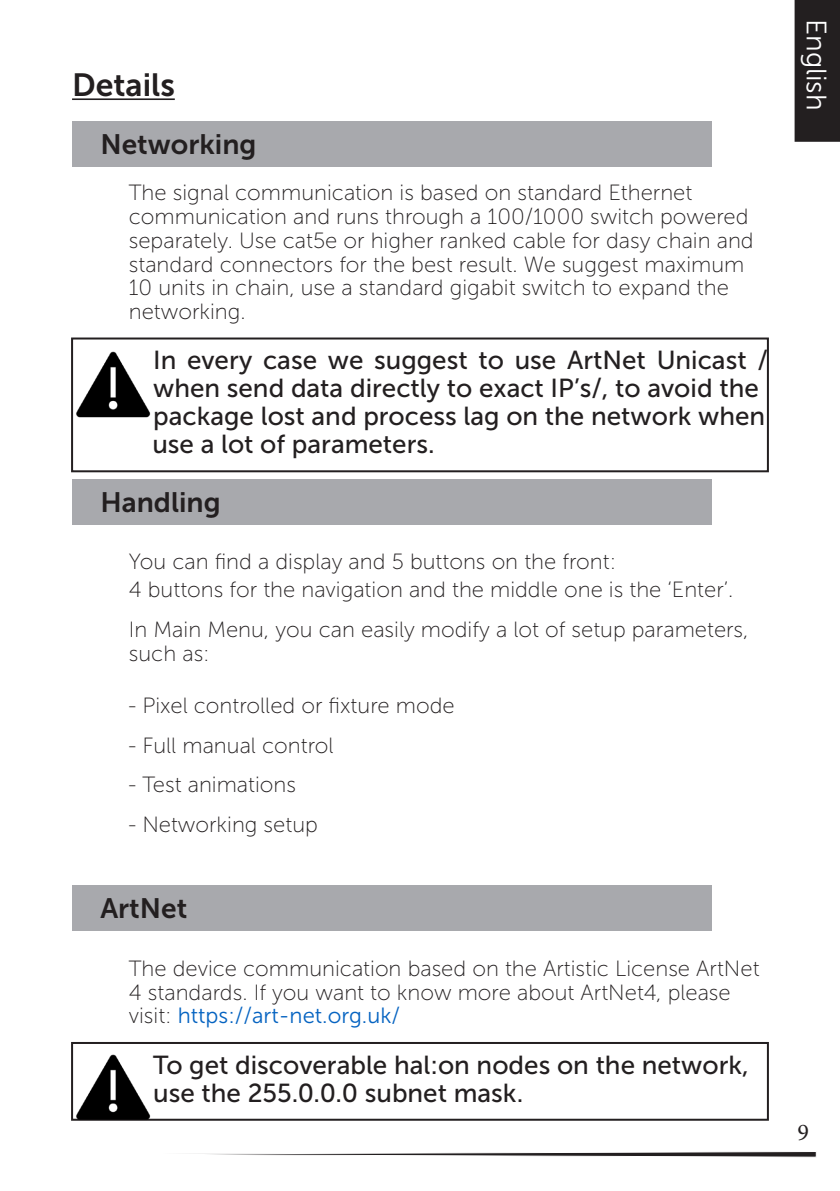
<style>
.page{position:relative;width:840px;height:1191px;background:#fff}
.page>*{position:absolute;margin:0;border:0;box-sizing:border-box;transform-origin:0 0}
.Heading_1{font:32px "Museo Sans 700";color:#231f20}
.Heading_2{font:28px "Museo Sans 700";color:#231f20}
.t1{font:28px "Museo Sans 300";color:#fff}
.ALERT{font:26px/28px "Museo Sans 500";color:#231f20}
.t2{font:24px "Minion Pro";color:#231f20}
.List_Paragraph{font:22px/23.8px "Museo Sans 100";color:#231f20}
.s1{font-family:"Museo Sans 300";color:#0563c1}
</style>
<div class="page">
<svg style="left:193px;top:1151px;width:623px;height:6px"></svg>
<div style="left:795px;top:1px;width:43px;height:140px;background:#231f20"></div>
<div style="left:794px;top:0;width:45px;height:142px;border:2px solid #231f20"></div>
<hr style="left:72px;top:98px;width:103px;height:2px;background:#231f20">
<div style="left:72px;top:122px;width:638px;height:45px;background:#a8a9ad"></div>
<div style="left:71px;top:337px;width:697px;height:135px;border:2px solid #231f20"></div>
<div style="left:72px;top:479px;width:638px;height:45px;background:#a8a9ad"></div>
<div style="left:72px;top:885px;width:638px;height:45px;background:#a8a9ad"></div>
<div style="left:71px;top:1042px;width:697px;height:78px;border:2px solid #231f20"></div>
<img style="left:72px;top:344px;width:79px;height:74px">
<img style="left:72px;top:1046px;width:81px;height:75px">
<p class="Heading_1" style="left:72px;top:67px;width:104px">Details</p>
<p class="Heading_2" style="left:100px;top:129px;width:157px">Networking</p>
<p class="List_Paragraph" style="left:129px;top:181px;width:626px">The signal communication is based on standard Ethernet communication and runs through a 100/1000 switch powered separately. Use cat5e or higher ranked cable for dasy chain and standard connectors for the best result. We suggest maximum 10 units in chain, use a standard gigabit switch to expand the networking.</p>
<p class="ALERT" style="left:153px;top:346px;width:616px">In every case we suggest to use ArtNet Unicast / when send data directly to exact IP’s/, to avoid the</p>
<p class="ALERT" style="left:153px;top:402px;width:613px">package lost and process lag on the network when</p>
<p class="ALERT" style="left:152px;top:430px;width:284px">use a lot of parameters.</p>
<p class="Heading_2" style="left:100px;top:486px;width:122px">Handling</p>
<p class="List_Paragraph" style="left:129px;top:550px;width:488px">You can find a display and 5 buttons on the front:</p>
<p class="List_Paragraph" style="left:129px;top:578px;width:605px">4 buttons for the navigation and the middle one is the ‘Enter’.</p>
<p class="List_Paragraph" style="left:129px;top:618px;width:621px">In Main Menu, you can easily modify a lot of setup parameters, such as:</p>
<p class="List_Paragraph" style="left:128px;top:693px;width:327px">- Pixel controlled or fixture mode</p>
<p class="List_Paragraph" style="left:128px;top:733px;width:206px">- Full manual control</p>
<p class="List_Paragraph" style="left:128px;top:773px;width:169px">- Test animations</p>
<p class="List_Paragraph" style="left:128px;top:813px;width:191px">- Networking setup</p>
<p class="Heading_2" style="left:100px;top:892px;width:88px">ArtNet</p>
<p class="List_Paragraph" style="left:129px;top:956px;width:632px">The device communication based on the Artistic License ArtNet<br>4 standards. If you want to know more about ArtNet4, please visit: <span class="s1">https://art-net.org.uk/</span></p>
<p class="ALERT" style="left:153px;top:1051px;width:596px">To get discoverable hal:on nodes on the network, use the 255.0.0.0 subnet mask.</p>
<p class="t1" style="left:831px;top:19px;width:93px;rotate:90deg">English</p>
<p class="t2" style="left:797px;top:1116px;width:13px">9</p>
</div>
